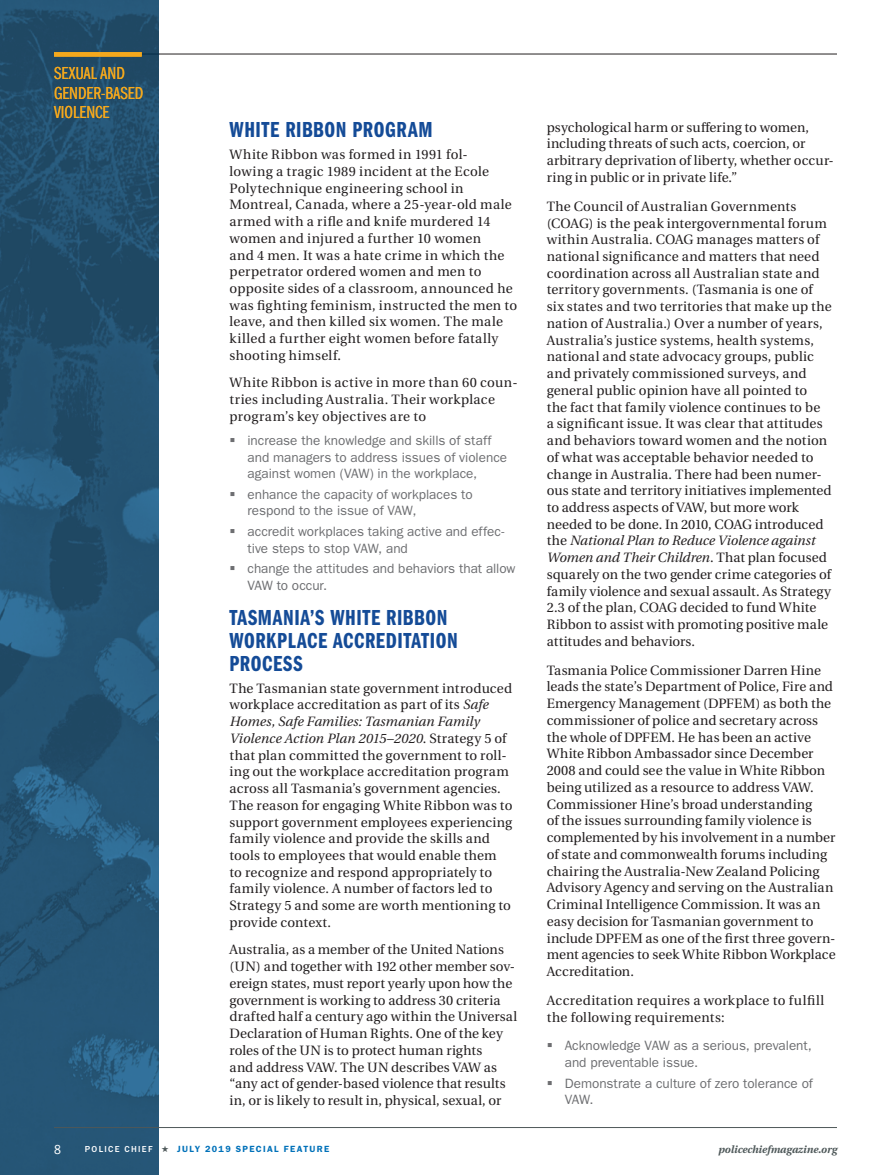
<style>
.page{position:relative;width:891px;height:1175px;background:#fff}
.page>*{position:absolute;margin:0;border:0;box-sizing:border-box;transform-origin:0 0}
.t1{font:22.5px/22.5px "ITC Franklin Gothic Std Dm Cp";letter-spacing:.025em;color:#144b97}
.t2{font:18px/19.5px "ITC Franklin Gothic Std Bk Cp";letter-spacing:.005em;color:#f4a81d}
.t3{font:13.5px/16.8px "Heuristica";letter-spacing:.01em;color:#231f20}
.t4{font:13.5px/16.5px "ITC Franklin Gothic Std";color:#6d6e71}
.t5{font:condensed 13.5px "ITC Franklin Gothic Std";color:#fff}
.t6{font:italic 700 10.5px "Heuristica";color:#4e5859}
.t7{font:600 9px "ITC Franklin Gothic Std";letter-spacing:.15em;color:#0071b9}
.s1{font-style:italic}
.s2{font-weight:500;color:#fff}
.s3{color:#4e5859}
</style>
<div class="page">
<hr style="left:54px;top:54px;width:783px;height:1px;background:#231f20">
<img style="left:0;top:0;width:159px;height:1174px">
<div style="left:54px;top:52px;width:88px;height:5px;background:#f4a81d"></div>
<hr style="left:54px;top:1127px;width:783px;height:1px;background:#4e5859">
<h2 class="t2" style="left:54px;top:64px;width:91px">SEXUAL AND<br>GENDER-BASED<br>VIOLENCE</h2>
<h1 class="t1" style="left:230px;top:119px;width:205px">WHITE RIBBON PROGRAM</h1>
<p class="t3" style="left:230px;top:146px;width:289px">White Ribbon was formed in 1991 fol-<br>lowing a tragic 1989 incident at the Ecole Polytechnique engineering school in Montreal, Canada, where a 25-year-old male armed with a rifle and knife murdered 14 women and injured a further 10 women<br>and 4 men. It was a hate crime in which the perpetrator ordered women and men to opposite sides of a classroom, announced he was fighting feminism, instructed the men to leave, and then killed six women. The male killed a further eight women before fatally shooting himself.</p>
<p class="t3" style="left:230px;top:374px;width:290px">White Ribbon is active in more than 60 coun&shy;tries including Australia. Their workplace program’s key objectives are to</p>
<p class="t4" style="left:248px;top:432px;width:261px;text-indent:-18px">▪ increase the knowledge and skills of staff and managers to address issues of violence against women (VAW) in the workplace,</p>
<p class="t4" style="left:248px;top:486px;width:227px;text-indent:-18px">▪ enhance the capacity of workplaces to respond to the issue of VAW,</p>
<p class="t4" style="left:248px;top:523px;width:258px;text-indent:-18px">▪ accredit workplaces taking active and effec&shy;tive steps to stop VAW, and</p>
<p class="t4" style="left:248px;top:561px;width:270px;text-indent:-18px">▪ change the attitudes and behaviors that allow<br>VAW to occur.</p>
<h1 class="t1" style="left:230px;top:607px;width:230px">TASMANIA’S WHITE RIBBON<br>WORKPLACE ACCREDITATION<br>PROCESS</h1>
<p class="t3" style="left:230px;top:679px;width:284px">The Tasmanian state government introduced workplace accreditation as part of its <span class="s1">Safe Homes, Safe Families: Tasmanian Family Violence Action Plan 2015–2020</span>. Strategy 5 of that plan committed the government to roll&shy;ing out the workplace accreditation program across all Tasmania’s government agencies.<br>The reason for engaging White Ribbon was to support government employees experiencing family violence and provide the skills and tools to employees that would enable them to recognize and respond appropriately to family violence. A number of factors led to Strategy 5 and some are worth mentioning to provide context.</p>
<p class="t3" style="left:230px;top:941px;width:289px">Australia, as a member of the United Nations (UN) and together with 192 other member sov&shy;ereign states, must report yearly upon how the government is working to address 30 criteria drafted half a century ago within the Universal Declaration of Human Rights. One of the key roles of the UN is to protect human rights<br>and address VAW. The UN describes VAW as “any act of gender-based violence that results in, or is likely to result in, physical, sexual, or</p>
<p class="t3" style="left:547px;top:119px;width:289px">psychological harm or suffering to women, including threats of such acts, coercion, or arbitrary deprivation of liberty, whether occur&shy;ring in public or in private life.”</p>
<p class="t3" style="left:547px;top:198px;width:286px">The Council of Australian Governments (COAG) is the peak intergovernmental forum within Australia. COAG manages matters of national significance and matters that need coordination across all Australian state and territory governments. (Tasmania is one of six states and two territories that make up the nation of Australia.) Over a number of years, Australia’s justice systems, health systems, national and state advocacy groups, public and privately commissioned surveys, and general public opinion have all pointed to<br>the fact that family violence continues to be<br>a significant issue. It was clear that attitudes and behaviors toward women and the notion of what was acceptable behavior needed to change in Australia. There had been numer&shy;ous state and territory initiatives implemented to address aspects of VAW, but more work needed to be done. In 2010, COAG introduced the <span class="s1">National Plan to Reduce Violence against Women and Their Children</span>. That plan focused squarely on the two gender crime categories of family violence and sexual assault. As Strategy 2.3 of the plan, COAG decided to fund White Ribbon to assist with promoting positive male attitudes and behaviors.</p>
<p class="t3" style="left:547px;top:662px;width:290px">Tasmania Police Commissioner Darren Hine leads the state’s Department of Police, Fire and Emergency Management (DPFEM) as both the commissioner of police and secretary across the whole of DPFEM. He has been an active White Ribbon Ambassador since December 2008 and could see the value in White Ribbon being utilized as a resource to address VAW.<br>Commissioner Hine’s broad understanding<br>of the issues surrounding family violence is complemented by his involvement in a number of state and commonwealth forums including chairing the Australia-New Zealand Policing Advisory Agency and serving on the Australian Criminal Intelligence Commission. It was an easy decision for Tasmanian government to include DPFEM as one of the first three govern&shy;ment agencies to seek White Ribbon Workplace Accreditation.</p>
<p class="t3" style="left:547px;top:992px;width:279px">Accreditation requires a workplace to fulfill the following requirements:</p>
<p class="t4" style="left:565px;top:1037px;width:249px;text-indent:-18px">▪ Acknowledge VAW as a serious, prevalent, and preventable issue.</p>
<p class="t4" style="left:565px;top:1074px;width:250px;text-indent:-18px">▪ Demonstrate a culture of zero tolerance of<br>VAW.</p>
<p class="t5" style="left:54px;top:1141px;width:8px">8</p>
<p class="t7" style="left:85px;top:1143px;width:246px"><span class="s2">POLICE CHIEF</span> <span class="s3">★</span> JULY 2019 SPECIAL FEATURE</p>
<p class="t6" style="left:718px;top:1140px;width:120px">policechiefmagazine.org</p>
</div>
